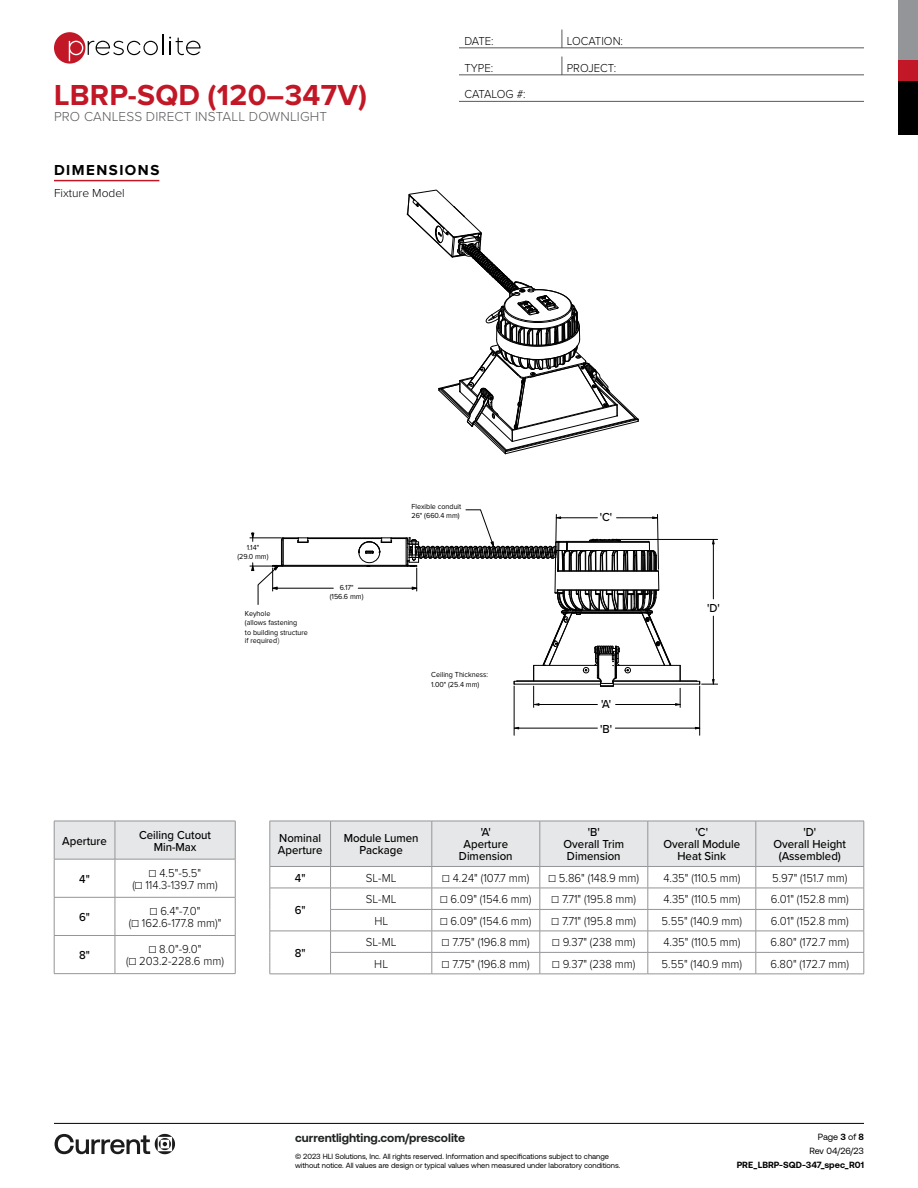
<style>
.page{position:relative;width:918px;height:1188px;background:#fff}
.page>*{position:absolute;margin:0;border:0;box-sizing:border-box;transform-origin:0 0}
.t1{font:700 30px "Proxima Nova";letter-spacing:.01em;color:#c21726}
.t2{font:700 15px "Proxima Nova";letter-spacing:.1em;color:#000}
.t3{font:300 13.5px "Proxima Nova";letter-spacing:.01em;color:#58595b}
.t4{font:300 12px/12px "Proxima Nova";color:#000;text-align:center;scale:.95 1}
.t5{font:500 12px/12px "Proxima Nova";color:#000;text-align:center;scale:.95 1}
.t6{font:700 12px "Aeonik";color:#202322}
.t7{font:300 12px "Proxima Nova";color:#000}
.t8{font:300 12px "Proxima Nova";letter-spacing:-.02em;color:#000;scale:.95 1}
.t9{font:700 9px "Aeonik";color:#000}
.t10{font:9px/14.1px "Aeonik";color:#000;text-align:right}
.t11{font:7.5px/9.8px "Aeonik";color:#000}
.t12{font:7.5px/9.1px "Proxima Nova";color:#000;scale:.95 1}
.s1{font-family:"Koz Go Pr 6 N"}
.s2{font-weight:700}
</style>
<div class="page">
<hr style="left:459px;top:48px;width:405px;height:1px;background:#58595b">
<svg style="left:562px;top:30px;width:1px;height:18px"></svg>
<hr style="left:459px;top:75px;width:405px;height:1px;background:#58595b">
<svg style="left:562px;top:57px;width:1px;height:18px"></svg>
<hr style="left:459px;top:101px;width:405px;height:1px;background:#58595b">
<hr style="left:54px;top:1123px;width:810px;height:1px;background:#000">
<svg style="left:55px;top:1134px;width:120px;height:20px"></svg>
<div style="left:55px;top:822px;width:180px;height:37px;background:#e6e7e8"></div>
<hr style="left:54px;top:821px;width:61px;height:1px;background:#939598">
<hr style="left:54px;top:821px;width:1px;height:38px;background:#939598">
<hr style="left:115px;top:821px;width:120px;height:1px;background:#939598">
<hr style="left:115px;top:821px;width:1px;height:38px;background:#939598">
<hr style="left:235px;top:821px;width:1px;height:38px;background:#939598">
<hr style="left:54px;top:859px;width:61px;height:1px;background:#939598">
<hr style="left:54px;top:859px;width:1px;height:38px;background:#939598">
<hr style="left:115px;top:859px;width:120px;height:1px;background:#939598">
<hr style="left:115px;top:859px;width:1px;height:38px;background:#939598">
<hr style="left:235px;top:859px;width:1px;height:38px;background:#939598">
<hr style="left:54px;top:897px;width:61px;height:1px;background:#939598">
<hr style="left:54px;top:898px;width:1px;height:37px;background:#939598">
<hr style="left:115px;top:897px;width:120px;height:1px;background:#939598">
<hr style="left:115px;top:898px;width:1px;height:37px;background:#939598">
<hr style="left:235px;top:898px;width:1px;height:37px;background:#939598">
<hr style="left:54px;top:935px;width:61px;height:1px;background:#939598">
<hr style="left:54px;top:936px;width:1px;height:37px;background:#939598">
<hr style="left:115px;top:935px;width:120px;height:1px;background:#939598">
<hr style="left:115px;top:936px;width:1px;height:37px;background:#939598">
<hr style="left:235px;top:936px;width:1px;height:37px;background:#939598">
<hr style="left:54px;top:973px;width:61px;height:1px;background:#939598">
<hr style="left:115px;top:973px;width:120px;height:1px;background:#939598">
<svg style="left:270px;top:821px;width:595px;height:153px"></svg>
<hr style="left:270px;top:974px;width:61px;height:1px;background:#939598">
<hr style="left:331px;top:974px;width:101px;height:1px;background:#939598">
<hr style="left:432px;top:974px;width:108px;height:1px;background:#939598">
<hr style="left:540px;top:974px;width:108px;height:1px;background:#939598">
<hr style="left:648px;top:974px;width:108px;height:1px;background:#939598">
<hr style="left:756px;top:974px;width:108px;height:1px;background:#939598">
<hr style="left:282px;top:565px;width:125px;height:1px;background:#000">
<hr style="left:308px;top:538px;width:74px;height:1px;background:#000">
<hr style="left:282px;top:566px;width:125px;height:1px;background:#000">
<hr style="left:277px;top:588px;width:56px;height:1px;background:#000">
<hr style="left:514px;top:686px;width:1px;height:49px;background:#000">
<hr style="left:699px;top:686px;width:1px;height:49px;background:#000">
<svg style="left:356px;top:190px;width:362px;height:517px"></svg>
<hr style="left:713px;top:616px;width:1px;height:64px;background:#010101">
<hr style="left:615px;top:728px;width:85px;height:1px;background:#010101">
<hr style="left:519px;top:728px;width:78px;height:1px;background:#010101">
<hr style="left:358px;top:588px;width:59px;height:1px;background:#000">
<svg style="left:250px;top:533px;width:59px;height:72px"></svg>
<div style="left:54px;top:32px;width:31px;height:32px;background:#c21726;border-radius:50%"></div>
<svg style="left:69px;top:41px;width:89px;height:20px"></svg>
<hr style="left:162px;top:35px;width:2px;height:20px;background:#020202">
<svg style="left:169px;top:37px;width:32px;height:18px"></svg>
<div style="left:898px;top:81px;width:20px;height:54px;background:#000"></div>
<div style="left:898px;top:0;width:20px;height:61px;background:#939598"></div>
<div style="left:898px;top:61px;width:20px;height:20px;background:#c21726"></div>
<hr style="left:54px;top:180px;width:105px;height:1px;background:#c21726">
<h1 class="t1" style="left:54px;top:78px;width:315px">LBRP-SQD (120–347V)</h1>
<p class="t3" style="left:54px;top:107px;width:275px">PRO CANLESS DIRECT INSTALL DOWNLIGHT</p>
<p class="t2" style="left:54px;top:162px;width:107px">DIMENSIONS</p>
<p class="t7" style="left:54px;top:184px;width:72px">Fixture Model</p>
<p class="t4" style="left:464px;top:34px;width:32px">DATE:</p>
<p class="t4" style="left:567px;top:34px;width:61px">LOCATION:</p>
<p class="t4" style="left:464px;top:61px;width:32px">TYPE:</p>
<p class="t4" style="left:567px;top:61px;width:54px">PROJECT:</p>
<p class="t8" style="left:464px;top:85px;width:66px">CATALOG #:</p>
<p class="t12" style="left:237px;top:544px;width:34px;text-align:center">1.14"<br>(29.0 mm)</p>
<p class="t12" style="left:245px;top:610px;width:68px">Keyhole<br>(allows fastening<br>to building structure if required<span class="s1">）</span></p>
<p class="t12" style="left:330px;top:583px;width:37px;text-align:center">6.17" (156.6 mm)</p>
<p class="t12" style="left:411px;top:503px;width:54px">Flexible conduit<br>26" (660.4 mm)</p>
<p class="t12" style="left:431px;top:671px;width:61px">Ceiling Thickness:<br>1.00" (25.4 mm)</p>
<p class="t5" style="left:600px;top:511px;width:15px">'C'</p>
<p class="t5" style="left:600px;top:692px;width:14px;line-height:24.3px;text-align:left">'A' 'B'</p>
<p class="t5" style="left:707px;top:601px;width:15px">'D'</p>
<p class="t5" style="left:62px;top:834px;width:48px">Aperture</p>
<p class="t5" style="left:139px;top:828px;width:77px">Ceiling Cutout<br>Min-Max</p>
<p class="t5" style="left:79px;top:873px;width:13px">4"</p>
<p class="t4" style="left:132px;top:866px;width:91px">☐ 4.5"-5.5"<br>(☐ 114.3-139.7 mm)</p>
<p class="t5" style="left:79px;top:911px;width:13px">6"</p>
<p class="t4" style="left:129px;top:905px;width:99px">☐ 6.4"-7.0"<br>(☐ 162.6-177.8 mm)"</p>
<p class="t5" style="left:79px;top:949px;width:13px">8"</p>
<p class="t4" style="left:126px;top:943px;width:105px">☐ 8.0"-9.0"<br>(☐ 203.2-228.6 mm)</p>
<p class="t5" style="left:278px;top:832px;width:48px;text-align:left">Nominal<br>Aperture</p>
<p class="t5" style="left:344px;top:832px;width:80px">Module Lumen<br>Package</p>
<p class="t5" style="left:459px;top:826px;width:58px">'A'<br>Aperture<br>Dimension</p>
<p class="t5" style="left:564px;top:826px;width:65px">'B'<br>Overall Trim<br>Dimension</p>
<p class="t5" style="left:663px;top:826px;width:82px">'C'<br>Overall Module<br>Heat Sink</p>
<p class="t5" style="left:774px;top:826px;width:78px">'D'<br>Overall Height (Assembled)</p>
<p class="t5" style="left:295px;top:872px;width:13px">4"</p>
<p class="t4" style="left:366px;top:871px;width:34px">SL-ML</p>
<p class="t4" style="left:442px;top:871px;width:93px">☐ 4.24" (107.7 mm)</p>
<p class="t4" style="left:548px;top:871px;width:97px">☐ 5.86" (148.9 mm)</p>
<p class="t4" style="left:663px;top:871px;width:82px">4.35" (110.5 mm)</p>
<p class="t4" style="left:772px;top:871px;width:81px">5.97" (151.7 mm)</p>
<p class="t5" style="left:295px;top:904px;width:13px">6"</p>
<p class="t4" style="left:366px;top:893px;width:34px">SL-ML</p>
<p class="t4" style="left:440px;top:893px;width:98px">☐ 6.09" (154.6 mm)</p>
<p class="t4" style="left:552px;top:893px;width:91px">☐ 7.71" (195.8 mm)</p>
<p class="t4" style="left:663px;top:893px;width:82px">4.35" (110.5 mm)</p>
<p class="t4" style="left:771px;top:893px;width:84px">6.01" (152.8 mm)</p>
<p class="t4" style="left:374px;top:914px;width:16px">HL</p>
<p class="t4" style="left:440px;top:914px;width:98px">☐ 6.09" (154.6 mm)</p>
<p class="t4" style="left:552px;top:914px;width:91px">☐ 7.71" (195.8 mm)</p>
<p class="t4" style="left:662px;top:914px;width:86px">5.55" (140.9 mm)</p>
<p class="t4" style="left:771px;top:914px;width:84px">6.01" (152.8 mm)</p>
<p class="t5" style="left:295px;top:947px;width:13px">8"</p>
<p class="t4" style="left:366px;top:936px;width:34px">SL-ML</p>
<p class="t4" style="left:442px;top:936px;width:94px">☐ 7.75" (196.8 mm)</p>
<p class="t4" style="left:552px;top:936px;width:89px">☐ 9.37" (238 mm)</p>
<p class="t4" style="left:663px;top:936px;width:82px">4.35" (110.5 mm)</p>
<p class="t4" style="left:771px;top:936px;width:84px">6.80" (172.7 mm)</p>
<p class="t4" style="left:374px;top:957px;width:16px">HL</p>
<p class="t4" style="left:442px;top:957px;width:94px">☐ 7.75" (196.8 mm)</p>
<p class="t4" style="left:552px;top:957px;width:89px">☐ 9.37" (238 mm)</p>
<p class="t4" style="left:662px;top:957px;width:86px">5.55" (140.9 mm)</p>
<p class="t4" style="left:771px;top:957px;width:84px">6.80" (172.7 mm)</p>
<p class="t6" style="left:295px;top:1131px;width:171px">currentlighting.com/prescolite</p>
<p class="t11" style="left:295px;top:1151px;width:327px">© 2023 HLI Solutions, Inc. All rights reserved. Information and specifications subject to change without notice. All values are design or typical values when measured under laboratory conditions.</p>
<p class="t10" style="left:810px;top:1130px;width:56px">Page <span class="s2">3</span> of <span class="s2">8<br></span>Rev 04/26/23</p>
<p class="t9" style="left:737px;top:1160px;width:129px">PRE_LBRP-SQD-347_spec_R01</p>
</div>
